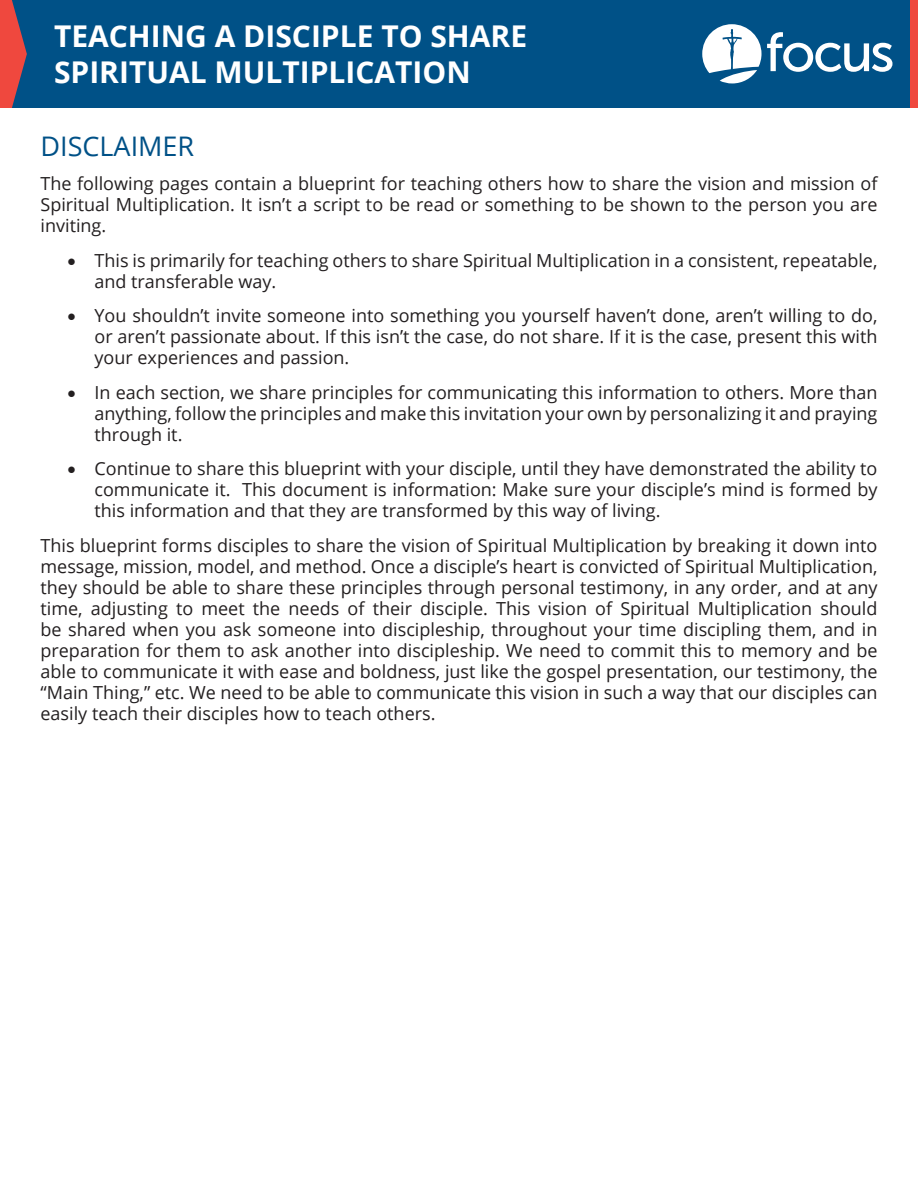
<style>
.page{position:relative;width:918px;height:1188px;background:#fff}
.page>*{position:absolute;margin:0;border:0;box-sizing:border-box;transform-origin:0 0}
.t1{font:700 30px/36px "Open Sans";color:#fff}
.t2{font:27px "Open Sans";color:#005187}
.t3{font:18px/21px "Open Sans";color:#231f20;text-align:justify}
</style>
<div class="page">
<div style="left:12px;top:0;width:906px;height:108px;background:#005187"></div>
<svg style="left:0;top:0;width:27px;height:108px"></svg>
<svg style="left:702px;top:24px;width:190px;height:59px"></svg>
<div style="left:911px;top:0;width:7px;height:108px;background:#ef483e"></div>
<p class="t1" style="left:54px;top:18px;width:475px">TEACHING A DISCIPLE TO SHARE<br>SPIRITUAL MULTIPLICATION</p>
<p class="t2" style="left:40px;top:127px;width:155px">DISCLAIMER</p>
<p class="t3" style="left:40px;top:173px;width:839px">The following pages contain a blueprint for teaching others how to share the vision and mission of Spiritual Multiplication. It isn’t a script to be read or something to be shown to the person you are inviting.</p>
<p class="t3" style="left:94px;top:249px;width:785px;text-indent:-27px">• This is primarily for teaching others to share Spiritual Multiplication in a consistent, repeatable, and transferable way.</p>
<p class="t3" style="left:94px;top:305px;width:785px;text-indent:-27px">• You shouldn’t invite someone into something you yourself haven’t done, aren’t willing to do, or aren’t passionate about. If this isn’t the case, do not share. If it is the case, present this with your experiences and passion.</p>
<p class="t3" style="left:94px;top:381px;width:785px;text-indent:-27px">• In each section, we share principles for communicating this information to others. More than anything, follow the principles and make this invitation your own by personalizing it and praying through it.</p>
<p class="t3" style="left:94px;top:458px;width:785px;text-indent:-27px">• Continue to share this blueprint with your disciple, until they have demonstrated the ability to communicate it. This document is information: Make sure your disciple’s mind is formed by this information and that they are transformed by this way of living.</p>
<p class="t3" style="left:40px;top:534px;width:839px">This blueprint forms disciples to share the vision of Spiritual Multiplication by breaking it down into message, mission, model, and method. Once a disciple’s heart is convicted of Spiritual Multiplication, they should be able to share these principles through personal testimony, in any order, and at any time, adjusting to meet the needs of their disciple. This vision of Spiritual Multiplication should be shared when you ask someone into discipleship, throughout your time discipling them, and in preparation for them to ask another into discipleship. We need to commit this to memory and be able to communicate it with ease and boldness, just like the gospel presentation, our testimony, the “Main Thing,” etc. We need to be able to communicate this vision in such a way that our disciples can easily teach their disciples how to teach others.</p>
</div>
